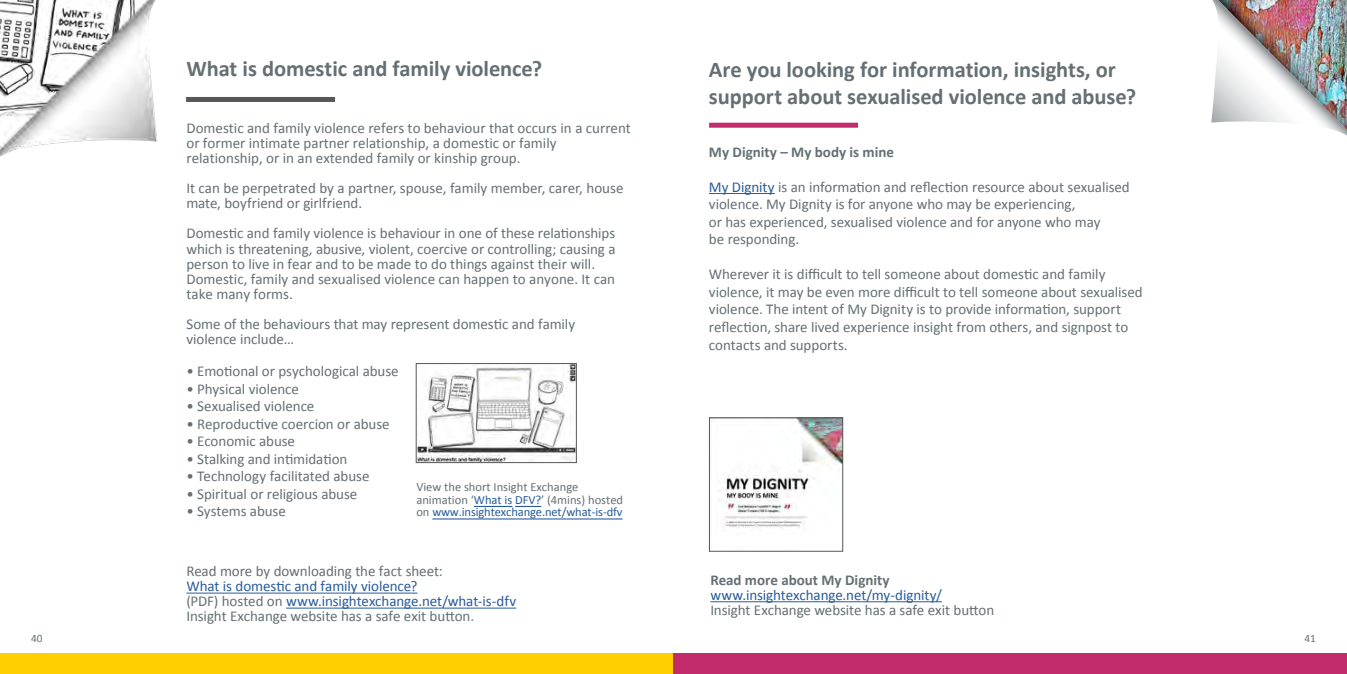
<style>
.page{position:relative;width:1347px;height:674px;background:#fff}
.page>*{position:absolute;margin:0;border:0;box-sizing:border-box;transform-origin:0 0}
.t1{font:700 22.5px/27px "Calibri";letter-spacing:-.005em;color:#656f74}
.t2{font:15px/15px "Calibri";letter-spacing:-.005em;color:#656f74}
.t3{font:15px/15px "Calibri";letter-spacing:-.005em;color:#275b9b}
.t4{font:700 15px "Calibri";color:#656f74}
.t5{font:12.5px/12.5px "Calibri";color:#656f74}
.t6{font:11.25px "Calibri";color:#656f74}
.s1{color:#275b9b}
.s2{color:#656f74}
</style>
<div class="page">
<hr style="left:709px;top:193px;width:65px;height:1px;background:#275b9b">
<hr style="left:186px;top:592px;width:231px;height:1px;background:#275b9b">
<hr style="left:286px;top:607px;width:230px;height:1px;background:#275b9b">
<hr style="left:566px;top:518px;width:56px;height:1px;background:#275b9b">
<hr style="left:432px;top:518px;width:134px;height:1px;background:#275b9b">
<svg style="left:515px;top:505px;width:26px;height:1px"></svg>
<hr style="left:474px;top:505px;width:38px;height:1px;background:#275b9b">
<img style="left:418px;top:365px;width:156px;height:95px">
<div style="left:416px;top:363px;width:160px;height:99px;border:1px solid #575756"></div>
<div style="left:0;top:653px;width:674px;height:20px;background:#ffcf00"></div>
<img style="left:0;top:0;width:157px;height:157px">
<div style="left:709px;top:123px;width:149px;height:5px;background:#c22c6c"></div>
<hr style="left:710px;top:601px;width:232px;height:1px;background:#275b9b">
<img style="left:1211px;top:0;width:135px;height:135px">
<img style="left:719px;top:419px;width:122px;height:110px">
<div style="left:709px;top:417px;width:134px;height:134px;border:1px solid #575756"></div>
<div style="left:673px;top:653px;width:673px;height:20px;background:#c22c6c"></div>
<div style="left:186px;top:97px;width:149px;height:5px;background:#575756"></div>
<h1 class="t1" style="left:186px;top:54px;width:357px">What is domestic and family violence?</h1>
<p class="t2" style="left:186px;top:120px;width:446px">Domestic and family violence refers to behaviour that occurs in a current or former intimate partner relationship, a domestic or family relationship, or in an extended family or kinship group.</p>
<p class="t2" style="left:186px;top:180px;width:438px">It can be perpetrated by a partner, spouse, family member, carer, house mate, boyfriend or girlfriend.</p>
<p class="t2" style="left:186px;top:225px;width:430px">Domestic and family violence is behaviour in one of these relationships which is threatening, abusive, violent, coercive or controlling; causing a person to live in fear and to be made to do things against their will.<br>Domestic, family and sexualised violence can happen to anyone. It can take many forms.</p>
<p class="t2" style="left:186px;top:315px;width:390px">Some of the behaviours that may represent domestic and family violence include…</p>
<p class="t2" style="left:186px;top:363px;width:214px">• Emotional or psychological abuse</p>
<p class="t2" style="left:186px;top:380px;width:114px">• Physical violence</p>
<p class="t2" style="left:186px;top:398px;width:129px">• Sexualised violence</p>
<p class="t2" style="left:186px;top:415px;width:205px">• Reproductive coercion or abuse</p>
<p class="t2" style="left:186px;top:433px;width:110px">• Economic abuse</p>
<p class="t2" style="left:186px;top:450px;width:162px">• Stalking and intimidation</p>
<p class="t2" style="left:186px;top:468px;width:184px">• Technology facilitated abuse</p>
<p class="t2" style="left:186px;top:485px;width:172px">• Spiritual or religious abuse</p>
<p class="t2" style="left:186px;top:503px;width:101px">• Systems abuse</p>
<p class="t5" style="left:416px;top:480px;width:208px">View the short Insight Exchange animation ‘<span class="s1">What is DFV?</span>’ (4mins) hosted on <span class="s1">www.insightexchange.net/what-is-dfv</span></p>
<p class="t2" style="left:186px;top:563px;width:258px">Read more by downloading the fact sheet:</p>
<p class="t3" style="left:186px;top:578px;width:331px">What is domestic and family violence?<br><span class="s2">(PDF) hosted on</span> www.insightexchange.net/what-is-dfv<br><span class="s2">Insight Exchange website has a safe exit button.</span></p>
<h1 class="t1" style="left:709px;top:55px;width:429px">Are you looking for information, insights, or support about sexualised violence and abuse?</h1>
<p class="t4" style="left:709px;top:142px;width:186px">My Dignity – My body is mine</p>
<p class="t2" style="left:709px;top:177px;width:422px;line-height:17.5px"><span class="s1">My Dignity</span> is an information and reflection resource about sexualised violence. My Dignity is for anyone who may be experiencing,<br>or has experienced, sexualised violence and for anyone who may<br>be responding.</p>
<p class="t2" style="left:709px;top:265px;width:435px;line-height:17.5px">Wherever it is difficult to tell someone about domestic and family violence, it may be even more difficult to tell someone about sexualised violence. The intent of My Dignity is to provide information, support reflection, share lived experience insight from others, and signpost to contacts and supports.</p>
<p class="t4" style="left:710px;top:570px;width:181px">Read more about My Dignity</p>
<p class="t3" style="left:710px;top:586px;width:233px">www.insightexchange.net/my-dignity/</p>
<p class="t2" style="left:710px;top:601px;width:285px">Insight Exchange website has a safe exit button</p>
<p class="t6" style="left:31px;top:630px;width:13px">40</p>
<p class="t6" style="left:1304px;top:630px;width:13px">41</p>
</div>
